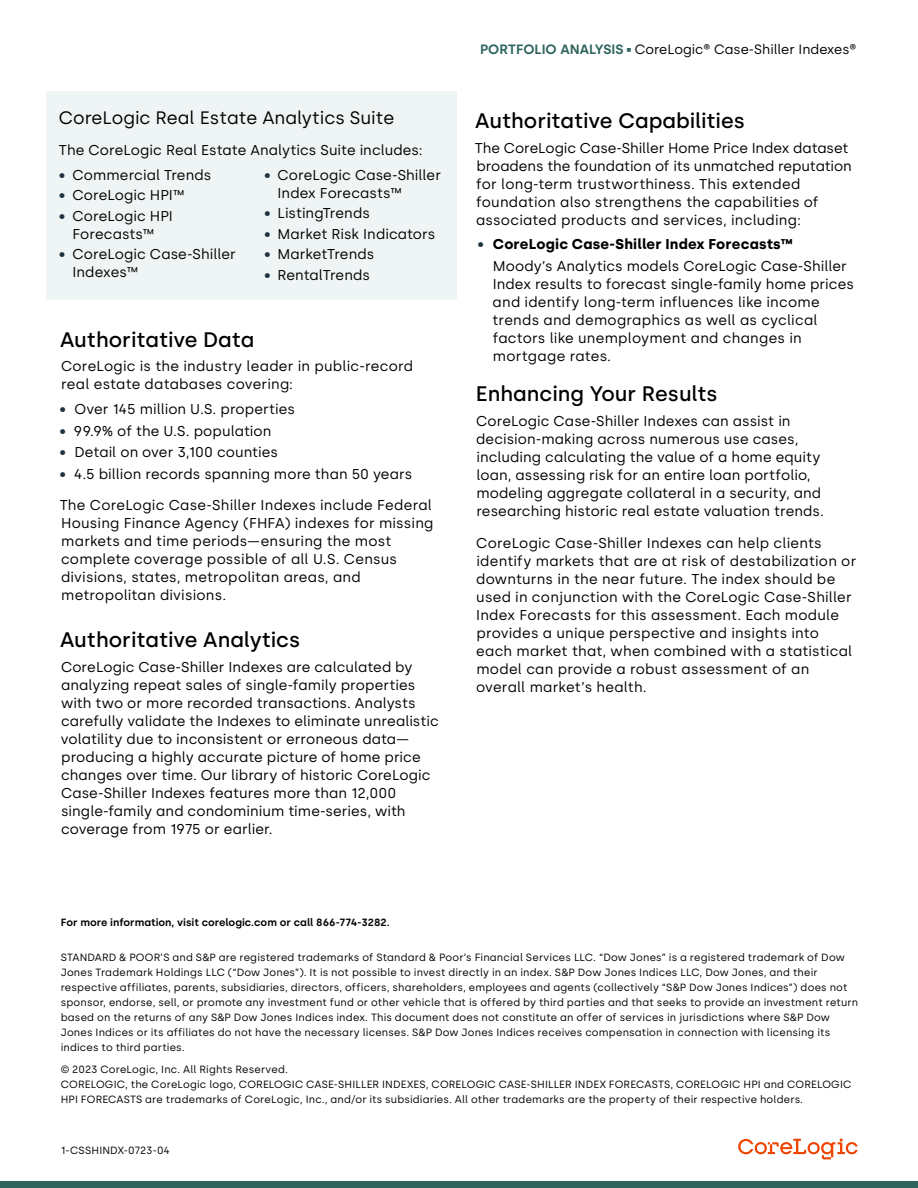
<style>
.page{position:relative;width:918px;height:1188px;background:#fff}
.page>*{position:absolute;margin:0;border:0;box-sizing:border-box;transform-origin:0 0}
.t1{font:500 21px "Silka";color:#000}
.t2{font:18px "Silka";color:#000}
.t3{font:14.25px/18px "Silka";letter-spacing:.005em;color:#000}
.t4{font:13.5px "Silka";color:#000}
.t5{font:10.5px/15px "Silka";letter-spacing:.015em;color:#000}
.t6{font:600 10.5px "Silka";color:#000}
.s1{color:#1f323e}
.s2{font-weight:600;color:#2e645d}
.s3{font-weight:700}
</style>
<div class="page">
<div style="left:0;top:1181px;width:918px;height:7px;background:#2e645d"></div>
<svg style="left:738px;top:1139px;width:120px;height:20px"></svg>
<div style="left:46px;top:91px;width:411px;height:209px;background:#eff4f5"></div>
<p class="t2" style="left:59px;top:107px;width:337px">CoreLogic Real Estate Analytics Suite</p>
<p class="t3" style="left:59px;top:141px;width:365px">The CoreLogic Real Estate Analytics Suite includes:</p>
<p class="t3" style="left:59px;top:166px;width:154px"><span class="s1">•</span> Commercial Trends</p>
<p class="t3" style="left:59px;top:186px;width:127px"><span class="s1">•</span> CoreLogic HPI™</p>
<p class="t3" style="left:59px;top:207px;width:115px;text-align:center"><span class="s1">•</span> CoreLogic HPI<br>Forecasts™</p>
<p class="t3" style="left:72px;top:245px;width:165px;text-indent:-14px"><span class="s1">•</span> CoreLogic Case-Shiller<br>Indexes™</p>
<p class="t3" style="left:278px;top:166px;width:165px;text-indent:-14px"><span class="s1">•</span> CoreLogic Case-Shiller<br>Index Forecasts™</p>
<p class="t3" style="left:264px;top:204px;width:107px"><span class="s1">•</span> ListingTrends</p>
<p class="t3" style="left:264px;top:225px;width:173px"><span class="s1">•</span> Market Risk Indicators</p>
<p class="t3" style="left:264px;top:245px;width:112px"><span class="s1">•</span> MarketTrends</p>
<p class="t3" style="left:264px;top:266px;width:108px"><span class="s1">•</span> RentalTrends</p>
<h1 class="t1" style="left:60px;top:327px;width:196px">Authoritative Data</h1>
<p class="t3" style="left:61px;top:357px;width:354px">CoreLogic is the industry leader in public-record real estate databases covering:</p>
<p class="t3" style="left:60px;top:400px;width:237px"><span class="s1">•</span> Over 145 million U.S. properties</p>
<p class="t3" style="left:60px;top:422px;width:213px"><span class="s1">•</span> 99.9% of the U.S. population</p>
<p class="t3" style="left:60px;top:443px;width:220px"><span class="s1">•</span> Detail on over 3,100 counties</p>
<p class="t3" style="left:60px;top:465px;width:354px"><span class="s1">•</span> 4.5 billion records spanning more than 50 years</p>
<p class="t3" style="left:60px;top:496px;width:375px">The CoreLogic Case-Shiller Indexes include Federal Housing Finance Agency (FHFA) indexes for missing markets and time periods—ensuring the most complete coverage possible of all U.S. Census divisions, states, metropolitan areas, and metropolitan divisions.</p>
<h1 class="t1" style="left:60px;top:627px;width:242px">Authoritative Analytics</h1>
<p class="t3" style="left:61px;top:658px;width:379px">CoreLogic Case-Shiller Indexes are calculated by analyzing repeat sales of single-family properties with two or more recorded transactions. Analysts carefully validate the Indexes to eliminate unrealistic volatility due to inconsistent or erroneous data— producing a highly accurate picture of home price changes over time. Our library of historic CoreLogic Case-Shiller Indexes features more than 12,000 single-family and condominium time-series, with coverage from 1975 or earlier.</p>
<p class="t4" style="left:480px;top:41px;width:378px"><span class="s2">PORTFOLIO ANALYSIS</span> CoreLogic® Case-Shiller Indexes®</p>
<h1 class="t1" style="left:475px;top:108px;width:271px">Authoritative Capabilities</h1>
<p class="t3" style="left:475px;top:139px;width:379px">The CoreLogic Case-Shiller Home Price Index dataset broadens the foundation of its unmatched reputation for long-term trustworthiness. This extended foundation also strengthens the capabilities of associated products and services, including:</p>
<p class="t3" style="left:493px;top:234px;width:356px;line-height:21.5px;text-indent:-15px"><span class="s1">•</span> <span class="s3">CoreLogic Case-Shiller Index Forecasts™<br></span>Moody’s Analytics models CoreLogic Case-Shiller</p>
<p class="t3" style="left:493px;top:275px;width:363px">Index results to forecast single-family home prices and identify long-term influences like income trends and demographics as well as cyclical factors like unemployment and changes in mortgage rates.</p>
<h1 class="t1" style="left:476px;top:382px;width:243px">Enhancing Your Results</h1>
<p class="t3" style="left:476px;top:412px;width:349px">CoreLogic Case-Shiller Indexes can assist in decision-making across numerous use cases, including calculating the value of a home equity loan, assessing risk for an entire loan portfolio, modeling aggregate collateral in a security, and researching historic real estate valuation trends.</p>
<p class="t3" style="left:476px;top:534px;width:382px">CoreLogic Case-Shiller Indexes can help clients identify markets that are at risk of destabilization or downturns in the near future. The index should be used in conjunction with the CoreLogic Case-Shiller Index Forecasts for this assessment. Each module provides a unique perspective and insights into each market that, when combined with a statistical model can provide a robust assessment of an overall market’s health.</p>
<p class="t6" style="left:61px;top:916px;width:330px">For more information, visit corelogic.com or call 866-774-3282.</p>
<p class="t5" style="left:61px;top:950px;width:799px">STANDARD &amp; POOR’S and S&amp;P are registered trademarks of Standard &amp; Poor’s Financial Services LLC. “Dow Jones” is a registered trademark of Dow Jones Trademark Holdings LLC (“Dow Jones”). It is not possible to invest directly in an index. S&amp;P Dow Jones Indices LLC, Dow Jones, and their respective affiliates, parents, subsidiaries, directors, officers, shareholders, employees and agents (collectively “S&amp;P Dow Jones Indices”) does not sponsor, endorse, sell, or promote any investment fund or other vehicle that is offered by third parties and that seeks to provide an investment return based on the returns of any S&amp;P Dow Jones Indices index. This document does not constitute an offer of services in jurisdictions where S&amp;P Dow Jones Indices or its affiliates do not have the necessary licenses. S&amp;P Dow Jones Indices receives compensation in connection with licensing its indices to third parties.</p>
<p class="t5" style="left:61px;top:1062px;width:792px">© 2023 CoreLogic, Inc. All Rights Reserved.<br>CORELOGIC, the CoreLogic logo, CORELOGIC CASE-SHILLER INDEXES, CORELOGIC CASE-SHILLER INDEX FORECASTS, CORELOGIC HPI and CORELOGIC<br>HPI FORECASTS are trademarks of CoreLogic, Inc., and/or its subsidiaries. All other trademarks are the property of their respective holders.</p>
<p class="t5" style="left:61px;top:1143px;width:111px">1-CSSHINDX-0723-04</p>
</div>
